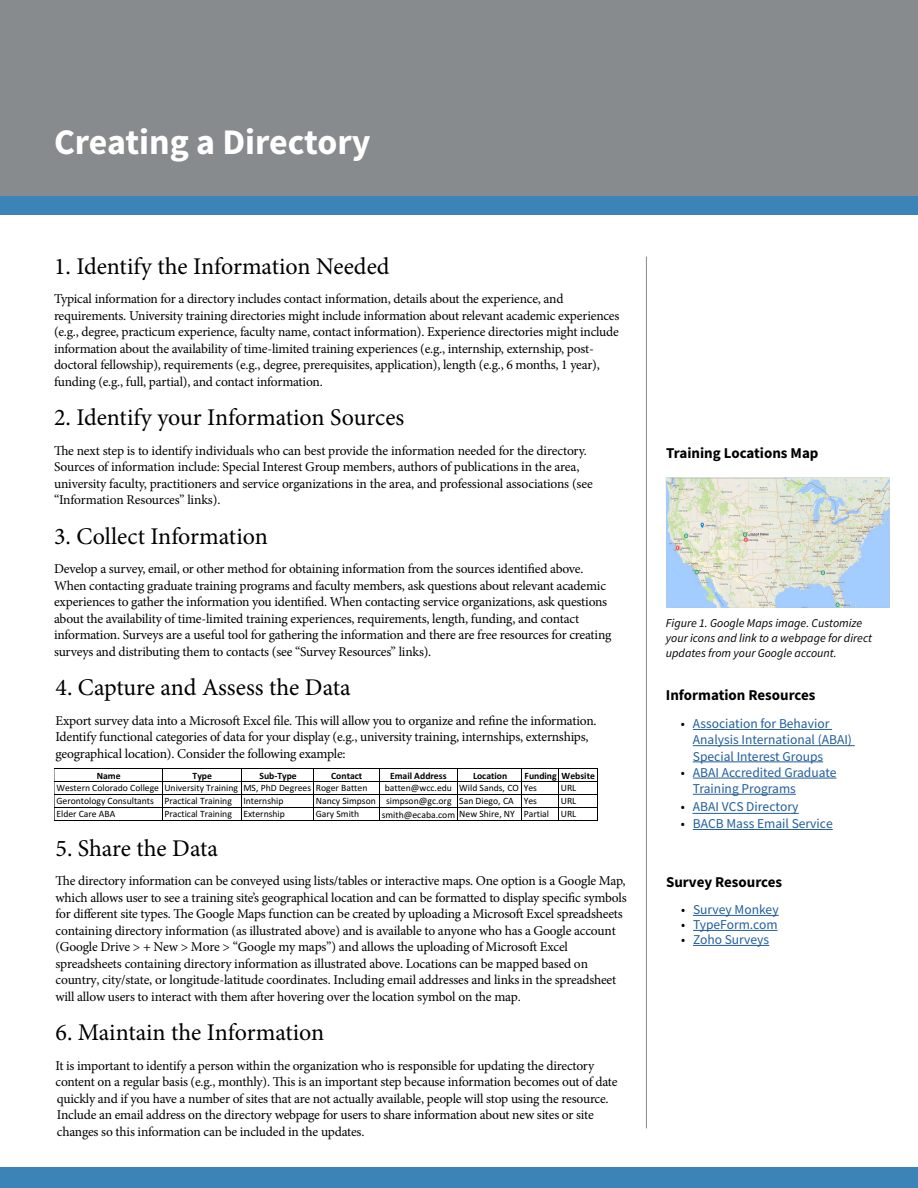
<style>
.page{position:relative;width:918px;height:1188px;background:#fff}
.page>*{position:absolute;margin:0;border:0;box-sizing:border-box;transform-origin:0 0}
.t1{font:700 36px "Source Sans Pro";color:#fff}
.t2{font:24px "Minion Pro";color:#000}
.t3{font:700 15px "Source Sans Pro";color:#000}
.t4{font:13.5px/16.5px "Minion Pro";letter-spacing:-.015em;color:#000}
.t5{font:13.5px/16.2px "Source Sans Pro";color:#215e9e}
.t6{font:italic 12px/15px "Source Sans Pro";color:#000}
.t7{font:9.6px "Calibri";color:#000}
.t8{font:700 9.6px "Calibri";color:#000}
.s1{color:#000}
</style>
<div class="page">
<hr style="left:646px;top:256px;width:1px;height:872px;background:#888b8d">
<div style="left:0;top:1167px;width:918px;height:21px;background:#3c83b8"></div>
<hr style="left:54px;top:768px;width:1px;height:52px;background:#000">
<hr style="left:162px;top:769px;width:1px;height:51px;background:#000">
<hr style="left:241px;top:769px;width:1px;height:51px;background:#000">
<hr style="left:313px;top:769px;width:1px;height:51px;background:#000">
<hr style="left:379px;top:769px;width:1px;height:51px;background:#000">
<hr style="left:457px;top:769px;width:1px;height:51px;background:#000">
<hr style="left:521px;top:769px;width:1px;height:51px;background:#000">
<hr style="left:558px;top:769px;width:1px;height:51px;background:#000">
<hr style="left:597px;top:769px;width:1px;height:51px;background:#000">
<hr style="left:55px;top:768px;width:543px;height:1px;background:#000">
<hr style="left:55px;top:781px;width:543px;height:1px;background:#000">
<hr style="left:55px;top:794px;width:543px;height:1px;background:#000">
<hr style="left:55px;top:807px;width:543px;height:1px;background:#000">
<hr style="left:55px;top:820px;width:543px;height:1px;background:#000">
<hr style="left:693px;top:729px;width:139px;height:1px;background:#215e9e">
<hr style="left:693px;top:745px;width:162px;height:1px;background:#215e9e">
<hr style="left:693px;top:762px;width:130px;height:1px;background:#215e9e">
<hr style="left:693px;top:778px;width:143px;height:1px;background:#215e9e">
<hr style="left:693px;top:794px;width:103px;height:1px;background:#215e9e">
<hr style="left:693px;top:915px;width:86px;height:1px;background:#215e9e">
<hr style="left:693px;top:930px;width:85px;height:1px;background:#215e9e">
<hr style="left:693px;top:945px;width:76px;height:1px;background:#215e9e">
<div style="left:0;top:196px;width:918px;height:19px;background:#3c83b8"></div>
<div style="left:0;top:0;width:918px;height:196px;background:#888b8d"></div>
<img style="left:666px;top:478px;width:224px;height:130px">
<hr style="left:692px;top:813px;width:107px;height:1px;background:#215e9e">
<hr style="left:693px;top:829px;width:140px;height:1px;background:#215e9e">
<p class="t1" style="left:54px;top:118px;width:318px">Creating a Directory</p>
<p class="t2" style="left:54px;top:250px;width:337px">1. Identify the Information Needed</p>
<p class="t4" style="left:54px;top:291px;width:567px">Typical information for a directory includes contact information, details about the experience, and requirements. University training directories might include information about relevant academic experiences (e.g., degree, practicum experience, faculty name, contact information). Experience directories might include information about the availability of time-limited training experiences (e.g., internship, externship, post&shy;doctoral fellowship), requirements (e.g., degree, prerequisites, application), length (e.g., 6 months, 1 year), funding (e.g., full, partial), and contact information.</p>
<p class="t2" style="left:54px;top:402px;width:352px">2. Identify your Information Sources</p>
<p class="t4" style="left:54px;top:442px;width:540px">Te next step is to identify individuals who can best provide the information needed for the directory.<br>Sources of information include: Special Interest Group members, authors of publications in the area, university faculty, practitioners and service organizations in the area, and professional associations (see “Information Resources” links).</p>
<p class="t2" style="left:54px;top:520px;width:215px">3. Collect Information</p>
<p class="t4" style="left:54px;top:561px;width:559px">Develop a survey, email, or other method for obtaining information from the sources identifed above.<br>When contacting graduate training programs and faculty members, ask questions about relevant academic experiences to gather the information you identifed. When contacting service organizations, ask questions about the availability of time-limited training experiences, requirements, length, funding, and contact information. Surveys are a useful tool for gathering the information and there are free resources for creating surveys and distributing them to contacts (see “Survey Resources” links).</p>
<p class="t2" style="left:56px;top:672px;width:297px">4. Capture and Assess the Data</p>
<p class="t4" style="left:56px;top:712px;width:543px">Export survey data into a Microsof Excel fle. Tis will allow you to organize and refne the information.<br>Identify functional categories of data for your display (e.g., university training, internships, externships, geographical location). Consider the following example:</p>
<p class="t8" style="left:97px;top:769px;width:25px">Name</p>
<p class="t8" style="left:193px;top:769px;width:21px">Type</p>
<p class="t8" style="left:259px;top:769px;width:39px">Sub-Type</p>
<p class="t8" style="left:331px;top:769px;width:33px">Contact</p>
<p class="t8" style="left:390px;top:769px;width:58px">Email Address</p>
<p class="t8" style="left:473px;top:769px;width:36px">Location</p>
<p class="t8" style="left:525px;top:769px;width:34px">Funding</p>
<p class="t8" style="left:562px;top:769px;width:35px">Website</p>
<p class="t7" style="left:56px;top:782px;width:104px">Western Colorado College</p>
<p class="t7" style="left:164px;top:782px;width:75px">University Training</p>
<p class="t7" style="left:243px;top:782px;width:69px">MS, PhD Degrees</p>
<p class="t7" style="left:316px;top:782px;width:53px">Roger Batten</p>
<p class="t7" style="left:385px;top:782px;width:69px">batten@wcc.edu</p>
<p class="t7" style="left:459px;top:782px;width:61px">Wild Sands, CO</p>
<p class="t7" style="left:524px;top:782px;width:15px">Yes</p>
<p class="t7" style="left:561px;top:782px;width:17px">URL</p>
<p class="t7" style="left:56px;top:794px;width:99px">Gerontology Consultants</p>
<p class="t7" style="left:164px;top:794px;width:69px">Practical Training</p>
<p class="t7" style="left:243px;top:794px;width:42px">Internship</p>
<p class="t7" style="left:316px;top:794px;width:62px">Nancy Simpson</p>
<p class="t7" style="left:386px;top:794px;width:67px">simpson@gc.org</p>
<p class="t7" style="left:459px;top:794px;width:56px">San Diego, CA</p>
<p class="t7" style="left:524px;top:794px;width:15px">Yes</p>
<p class="t7" style="left:561px;top:794px;width:17px">URL</p>
<p class="t7" style="left:56px;top:807px;width:61px">Elder Care ABA</p>
<p class="t7" style="left:164px;top:807px;width:69px">Practical Training</p>
<p class="t7" style="left:243px;top:807px;width:43px">Externship</p>
<p class="t7" style="left:316px;top:807px;width:45px">Gary Smith</p>
<p class="t7" style="left:382px;top:808px;width:135px">smith@ecaba.com New Shire, NY</p>
<p class="t7" style="left:524px;top:807px;width:27px">Partial</p>
<p class="t7" style="left:561px;top:807px;width:17px">URL</p>
<p class="t2" style="left:56px;top:832px;width:164px">5. Share the Data</p>
<p class="t4" style="left:56px;top:873px;width:573px">Te directory information can be conveyed using lists/tables or interactive maps. One option is a Google Map, which allows user to see a training site’s geographical location and can be formatted to display specifc symbols for diferent site types. Te Google Maps function can be created by uploading a Microsof Excel spreadsheets containing directory information (as illustrated above) and is available to anyone who has a Google account (Google Drive &gt; + New &gt; More &gt; “Google my maps”) and allows the uploading of Microsoft Excel spreadsheets containing directory information as illustrated above. Locations can be mapped based on country, city/state, or longitude-latitude coordinates. Including email addresses and links in the spreadsheet will allow users to interact with them after hovering over the location symbol on the map.</p>
<p class="t2" style="left:55px;top:1017px;width:270px">6. Maintain the Information</p>
<p class="t4" style="left:56px;top:1057px;width:563px">It is important to identify a person within the organization who is responsible for updating the directory content on a regular basis (e.g., monthly). Tis is an important step because information becomes out of date quickly and if you have a number of sites that are not actually available, people will stop using the resource.<br>Include an email address on the directory webpage for users to share information about new sites or site changes so this information can be included in the updates.</p>
<h2 class="t3" style="left:666px;top:443px;width:154px">Training Locations Map</h2>
<p class="t6" style="left:666px;top:616px;width:208px">Figure 1. Google Maps image. Customize your icons and link to a webpage for direct updates from your Google account.</p>
<h2 class="t3" style="left:666px;top:685px;width:151px">Information Resources</h2>
<p class="t5" style="left:693px;top:715px;width:161px;text-indent:-12px"><span class="s1">•</span> Association for Behavior<br>Analysis International (ABAI)<br>Special Interest Groups</p>
<p class="t5" style="left:693px;top:764px;width:145px;text-indent:-12px"><span class="s1">•</span> ABAI Accredited Graduate<br>Training Programs</p>
<p class="t5" style="left:681px;top:799px;width:119px"><span class="s1">•</span> ABAI VCS Directory</p>
<p class="t5" style="left:681px;top:815px;width:153px"><span class="s1">•</span> BACB Mass Email Service</p>
<h2 class="t3" style="left:666px;top:872px;width:118px">Survey Resources</h2>
<p class="t5" style="left:681px;top:901px;width:99px"><span class="s1">•</span> Survey Monkey</p>
<p class="t5" style="left:681px;top:916px;width:98px"><span class="s1">•</span> TypeForm.com</p>
<p class="t5" style="left:681px;top:931px;width:90px"><span class="s1">•</span> Zoho Surveys</p>
</div>
